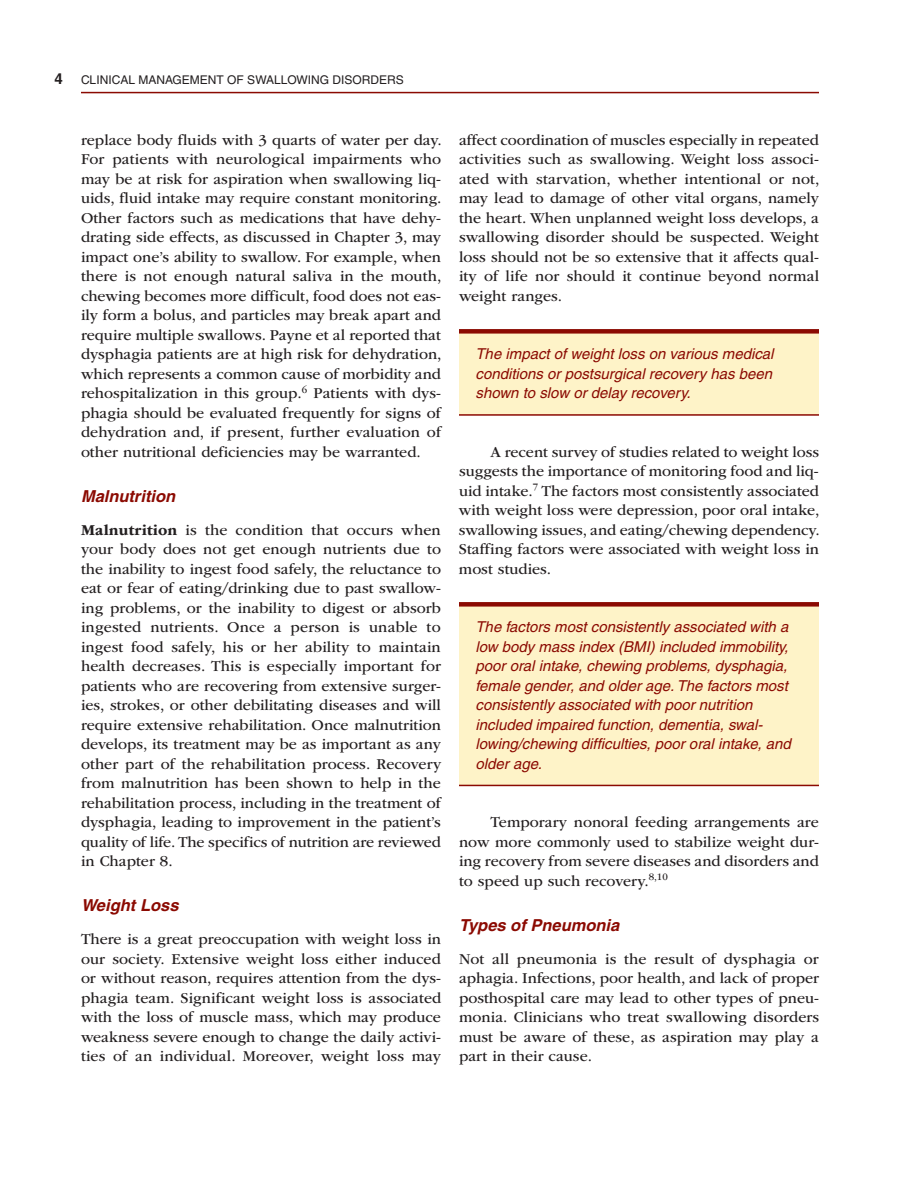
<style>
.page{position:relative;width:918px;height:1188px;background:#fff}
.page>*{position:absolute;margin:0;border:0;box-sizing:border-box;transform-origin:0 0}
.t1{font:italic 700 16.5px "Helvetica";color:#8b0a02}
.t2{font:15.75px/19.5px "ITC Garamond Std";color:#231f20;text-align:justify}
.t3{font:italic 15px/19.5px "Helvetica";color:#8b0a02;text-align:justify}
.t4{font:12px "Helvetica";color:#231f20}
.s1{font-weight:700;font-size:15px}
.s2{font-weight:700}
</style>
<div class="page">
<hr style="left:81px;top:92px;width:738px;height:1px;background:#8b0a02">
<div style="left:459px;top:331px;width:360px;height:84px;background:#fef3c8"></div>
<div style="left:459px;top:329px;width:360px;height:5px;background:#8b0a02"></div>
<hr style="left:459px;top:414px;width:360px;height:2px;background:#8b0a02">
<div style="left:459px;top:604px;width:360px;height:181px;background:#fef3c8"></div>
<div style="left:459px;top:602px;width:360px;height:5px;background:#8b0a02"></div>
<hr style="left:459px;top:785px;width:360px;height:1px;background:#8b0a02">
<p class="t4" style="left:55px;top:72px;width:349px"><span class="s1">4</span> CLINICAL MANAGEMENT OF SWALLOWING DISORDERS</p>
<p class="t2" style="left:81px;top:130px;width:362px">replace body fluids with 3 quarts of water per day.<br>For patients with neurological impairments who may be at risk for aspiration when swallowing liq&shy;uids, fluid intake may require constant monitoring.<br>Other factors such as medications that have dehy&shy;drating side effects, as discussed in Chapter 3, may impact one’s ability to swallow. For example, when there is not enough natural saliva in the mouth, chewing becomes more difficult, food does not eas&shy;ily form a bolus, and particles may break apart and require multiple swallows. Payne et al reported that dysphagia patients are at high risk for dehydration, which represents a common cause of morbidity and rehospitalization in this group.<sup>6</sup> Patients with dys&shy;phagia should be evaluated frequently for signs of dehydration and, if present, further evaluation of other nutritional deficiencies may be warranted.</p>
<p class="t1" style="left:81px;top:486px;width:96px">Malnutrition</p>
<p class="t2" style="left:81px;top:520px;width:362px"><span class="s2">Malnutrition</span> is the condition that occurs when your body does not get enough nutrients due to the inability to ingest food safely, the reluctance to eat or fear of eating/drinking due to past swallow&shy;ing problems, or the inability to digest or absorb ingested nutrients. Once a person is unable to ingest food safely, his or her ability to maintain health decreases. This is especially important for patients who are recovering from extensive surger&shy;ies, strokes, or other debilitating diseases and will require extensive rehabilitation. Once malnutrition develops, its treatment may be as important as any other part of the rehabilitation process. Recovery from malnutrition has been shown to help in the rehabilitation process, including in the treatment of dysphagia, leading to improvement in the patient’s quality of life. The specifics of nutrition are reviewed in Chapter 8.</p>
<p class="t1" style="left:81px;top:895px;width:99px">Weight Loss</p>
<p class="t2" style="left:81px;top:930px;width:362px">There is a great preoccupation with weight loss in our society. Extensive weight loss either induced or without reason, requires attention from the dys&shy;phagia team. Significant weight loss is associated with the loss of muscle mass, which may produce weakness severe enough to change the daily activi&shy;ties of an individual. Moreover, weight loss may</p>
<p class="t2" style="left:459px;top:130px;width:362px">affect coordination of muscles especially in repeated activities such as swallowing. Weight loss associ&shy;ated with starvation, whether intentional or not, may lead to damage of other vital organs, namely the heart. When unplanned weight loss develops, a swallowing disorder should be suspected. Weight loss should not be so extensive that it affects qual&shy;ity of life nor should it continue beyond normal weight ranges.</p>
<p class="t3" style="left:476px;top:344px;width:300px">The impact of weight loss on various medical conditions or postsurgical recovery has been shown to slow or delay recovery.</p>
<p class="t2" style="left:459px;top:442px;width:362px;text-indent:32px">A recent survey of studies related to weight loss suggests the importance of monitoring food and liq&shy;uid intake.<sup>7</sup> The factors most consistently associated with weight loss were depression, poor oral intake, swallowing issues, and eating/chewing dependency.<br>Staffing factors were associated with weight loss in most studies.</p>
<p class="t3" style="left:476px;top:617px;width:317px;text-align:left">The factors most consistently associated with a low body mass index (BMI) included immobility, poor oral intake, chewing problems, dysphagia, female gender, and older age. The factors most consistently associated with poor nutrition included impaired function, dementia, swal&shy;lowing/chewing difficulties, poor oral intake, and older age.</p>
<p class="t2" style="left:459px;top:813px;width:361px;text-indent:32px">Temporary nonoral feeding arrangements are now more commonly used to stabilize weight dur&shy;ing recovery from severe diseases and disorders and to speed up such recovery.<sup>8,10</sup></p>
<p class="t1" style="left:459px;top:915px;width:162px">Types of Pneumonia</p>
<p class="t2" style="left:459px;top:949px;width:362px">Not all pneumonia is the result of dysphagia or aphagia. Infections, poor health, and lack of proper posthospital care may lead to other types of pneu&shy;monia. Clinicians who treat swallowing disorders must be aware of these, as aspiration may play a part in their cause.</p>
</div>
